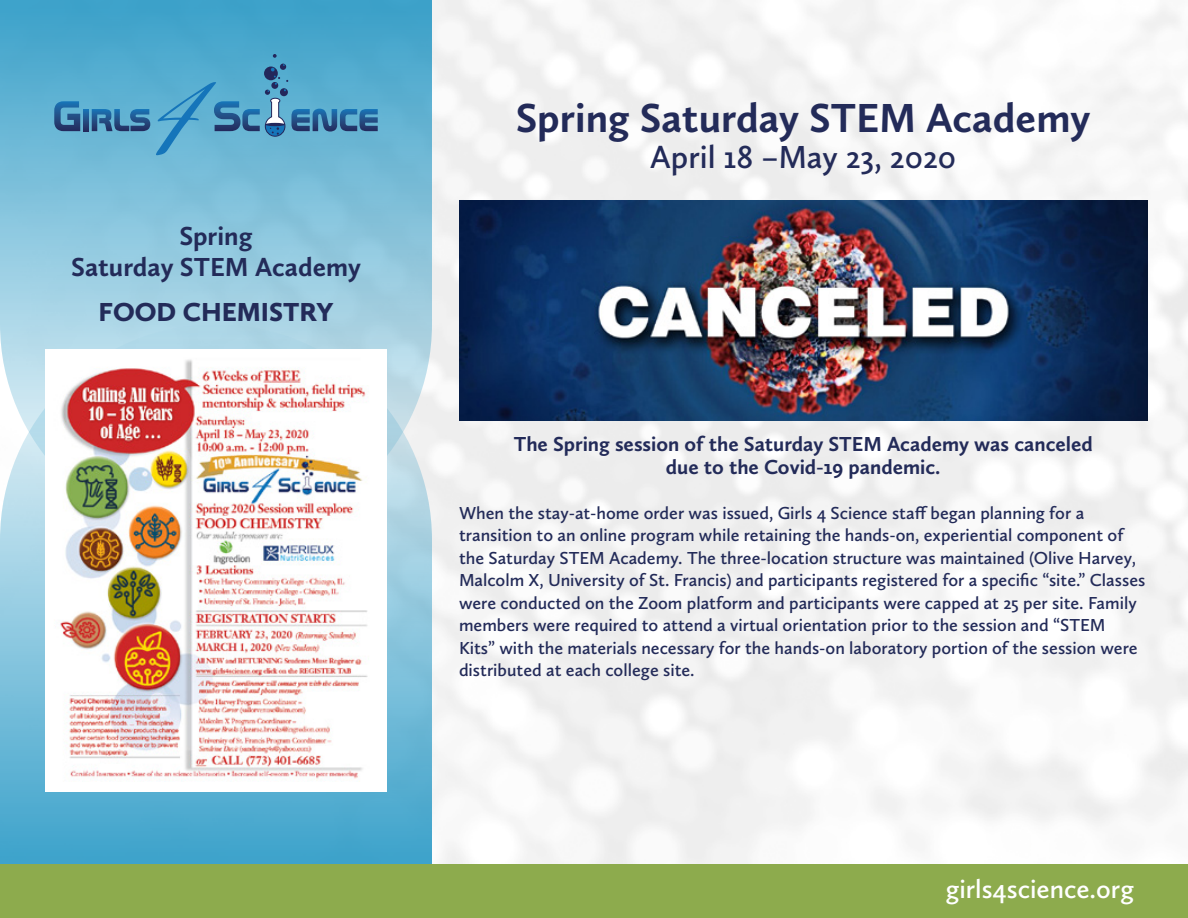
<style>
.page{position:relative;width:1188px;height:918px;background:#fff}
.page>*{position:absolute;margin:0;border:0;box-sizing:border-box;transform-origin:0 0}
.t1{font:700 42px "Calluna Sans";color:#232b59}
.t2{font:600 33px "Calluna Sans";color:#232b59}
.t3{font:700 27px/31.5px "Calluna Sans";color:#232b59;text-align:center}
.t4{font:600 27px "Calluna Sans";color:#fff}
.t5{font:900 27px "Calluna Sans";color:#232b59}
.t6{font:700 21px/22.5px "Calluna Sans";color:#232b59;text-align:center}
.t7{font:600 18px/22.5px "Calluna Sans";color:#232b59}
</style>
<div class="page">
<img style="left:432px;top:0;width:756px;height:864px">
<img style="left:459px;top:201px;width:689px;height:220px">
<div style="left:0;top:864px;width:1188px;height:54px;background:#8dab4d"></div>
<svg style="left:0;top:0;width:432px;height:324px;background:#76bcd7"></svg>
<svg style="left:54px;top:101px;width:26px;height:30px"></svg>
<svg style="left:83px;top:109px;width:6px;height:22px"></svg>
<svg style="left:92px;top:109px;width:58px;height:22px"></svg>
<svg style="left:273px;top:54px;width:4px;height:4px"></svg>
<svg style="left:156px;top:64px;width:222px;height:91px;background:#56a2c7"></svg>
<svg style="left:0;top:324px;width:432px;height:540px;background:#81c1db"></svg>
<img style="left:45px;top:350px;width:342px;height:442px">
<h3 class="t3" style="left:71px;top:220px;width:291px">Spring<br>Saturday STEM Academy</h3>
<h3 class="t5" style="left:98px;top:295px;width:236px">FOOD CHEMISTRY</h3>
<h1 class="t1" style="left:516px;top:92px;width:576px">Spring Saturday STEM Academy</h1>
<h2 class="t2" style="left:650px;top:137px;width:308px">April 18 –May 23, 2020</h2>
<p class="t6" style="left:514px;top:433px;width:580px">The Spring session of the Saturday STEM Academy was canceled due to the Covid-19 pandemic.</p>
<p class="t7" style="left:459px;top:501px;width:688px">When the stay-at-home order was issued, Girls 4 Science staff began planning for a transition to an online program while retaining the hands-on, experiential component of the Saturday STEM Academy. The three-location structure was maintained (Olive Harvey, Malcolm X, University of St. Francis) and participants registered for a specific “site.” Classes were conducted on the Zoom platform and participants were capped at 25 per site. Family members were required to attend a virtual orientation prior to the session and “STEM Kits” with the materials necessary for the hands-on laboratory portion of the session were distributed at each college site.</p>
<h3 class="t4" style="left:946px;top:873px;width:190px">girls4science.org</h3>
</div>
